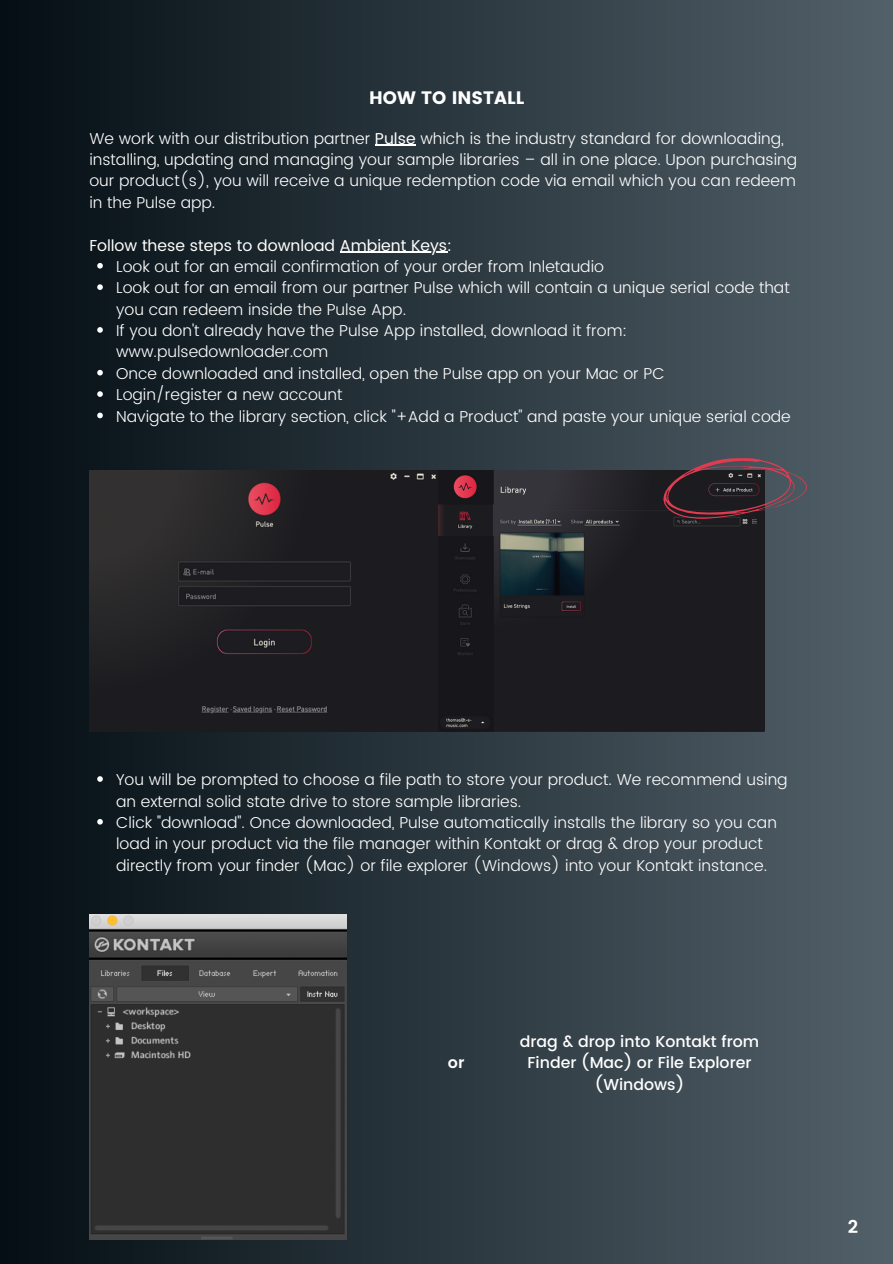
<style>
.page{position:relative;width:893px;height:1264px;background:#fff}
.page>*{position:absolute;margin:0;border:0;box-sizing:border-box;transform-origin:0 0}
.t1{font:18px "Poppins";color:#fff}
.t2{font:600 18px "Poppins";color:#fff}
.t3{font:300 15.75px/21.3px "Poppins";color:#fff}
.t4{font:500 15.75px/21.3px "Poppins";color:#fff;text-align:center}
.t5{font:15.75px "Poppins";color:#fff}
.t6{font:600 15.75px "Poppins";color:#fff}
.s1{font-weight:400}
</style>
<div class="page">
<div style="left:0;top:0;width:892px;height:1263px;background:linear-gradient(to right,#040e14,#526069)"></div>
<hr style="left:375px;top:145px;width:40px;height:1px;background:#fff">
<hr style="left:340px;top:252px;width:107px;height:1px;background:#fff">
<svg style="left:97px;top:263px;width:6px;height:5px"></svg>
<svg style="left:97px;top:284px;width:6px;height:6px"></svg>
<svg style="left:97px;top:327px;width:6px;height:6px"></svg>
<svg style="left:97px;top:370px;width:6px;height:5px"></svg>
<svg style="left:97px;top:391px;width:6px;height:6px"></svg>
<svg style="left:97px;top:412px;width:6px;height:6px"></svg>
<svg style="left:97px;top:776px;width:6px;height:5px"></svg>
<svg style="left:97px;top:819px;width:6px;height:5px"></svg>
<img style="left:89px;top:471px;width:675px;height:261px">
<svg style="left:647px;top:458px;width:165px;height:68px;background:#3f353c"></svg>
<img style="left:89px;top:914px;width:257px;height:325px">
<p class="t1" style="left:369px;top:88px;width:157px">HOW TO INSTALL</p>
<h1 class="t3" style="left:89px;top:127px;width:709px">We work with our distribution partner <span class="s1">Pulse</span> which is the industry standard for downloading, installing, updating and managing your sample libraries – all in one place. Upon purchasing our product(s), you will receive a unique redemption code via email which you can redeem in the Pulse app.</h1>
<p class="t5" style="left:89px;top:236px;width:364px">Follow these steps to download Ambient Keys:</p>
<p class="t3" style="left:116px;top:256px;width:489px">Look out for an email confirmation of your order from Inletaudio</p>
<p class="t3" style="left:116px;top:277px;width:675px">Look out for an email from our partner Pulse which will contain a unique serial code that you can redeem inside the Pulse App.</p>
<p class="t3" style="left:116px;top:320px;width:512px">If you don't already have the Pulse App installed, download it from: www.pulsedownloader.com</p>
<p class="t3" style="left:116px;top:363px;width:550px">Once downloaded and installed, open the Pulse app on your Mac or PC</p>
<p class="t3" style="left:116px;top:384px;width:228px">Login/register a new account</p>
<p class="t3" style="left:116px;top:405px;width:676px">Navigate to the library section, click "+Add a Product" and paste your unique serial code</p>
<p class="t3" style="left:116px;top:769px;width:673px">You will be prompted to choose a file path to store your product. We recommend using an external solid state drive to store sample libraries.</p>
<p class="t3" style="left:116px;top:811px;width:662px">Click "download". Once downloaded, Pulse automatically installs the library so you can load in your product via the file manager within Kontakt or drag &amp; drop your product directly from your finder (Mac) or file explorer (Windows) into your Kontakt instance.</p>
<h2 class="t6" style="left:448px;top:1053px;width:18px">or</h2>
<h2 class="t4" style="left:520px;top:1030px;width:241px">drag &amp; drop into Kontakt from<br>Finder (Mac) or File Explorer (Windows)</h2>
<p class="t2" style="left:847px;top:1216px;width:12px">2</p>
</div>
